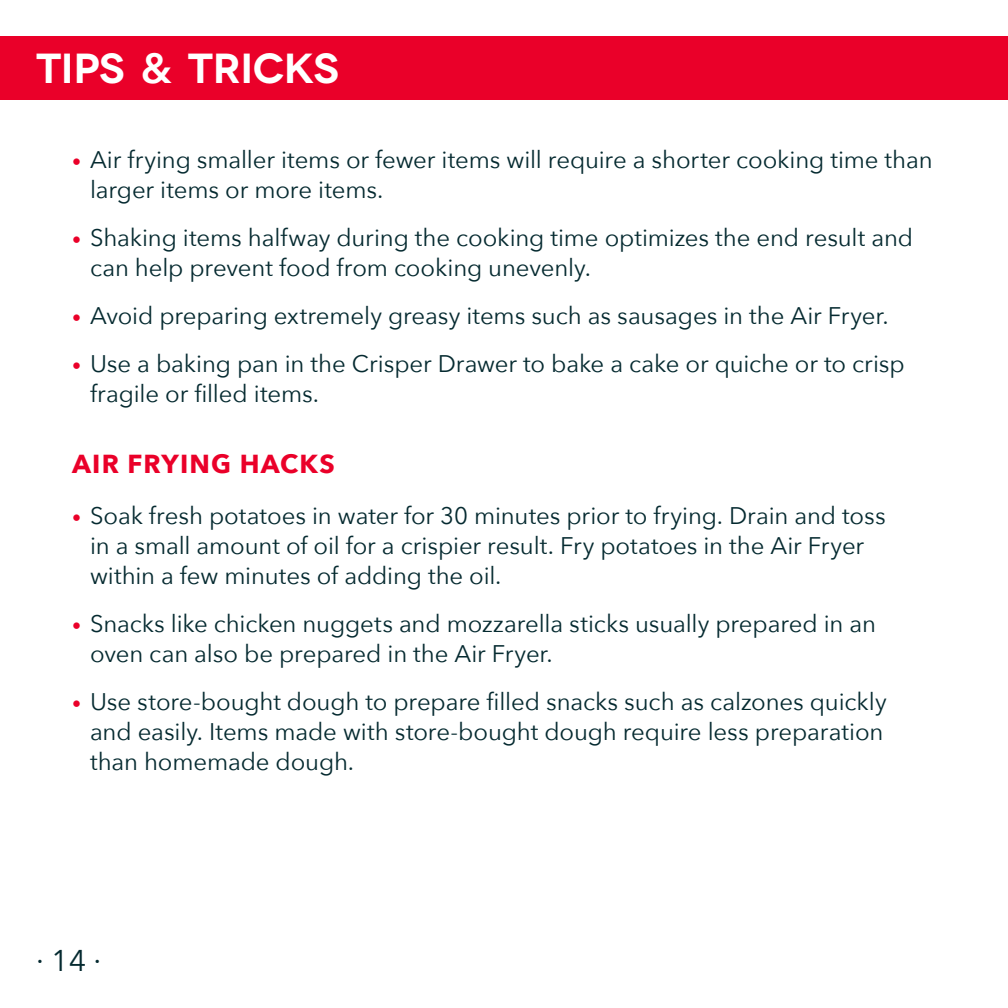
<style>
.page{position:relative;width:1008px;height:1008px;background:#fff}
.page>*{position:absolute;margin:0;border:0;box-sizing:border-box;transform-origin:0 0}
.t1{font:600 42px "Novecentowide";letter-spacing:-.01em;color:#fff}
.t2{font:30px "Avenir Next";color:#052a30}
.t3{font:700 26px "Avenir Next";letter-spacing:.045em;color:#ea0029}
.t4{font:24px/30px "Avenir Next";letter-spacing:-.005em;color:#052a30}
.s1{font-family:"Avenir Next"}
.s2{font-size:18px;color:#ea0029}
</style>
<div class="page">
<div style="left:0;top:36px;width:1008px;height:63px;background:#ea0029"></div>
<h1 class="t1" style="left:36px;top:42px;width:305px">TIPS <span class="s1">&amp;</span> TRICKS</h1>
<p class="t4" style="left:90px;top:144px;width:844px;text-indent:-18px"><span class="s2">•</span> Air frying smaller items or fewer items will require a shorter cooking time than larger items or more items.</p>
<p class="t4" style="left:90px;top:222px;width:825px;text-indent:-18px"><span class="s2">•</span> Shaking items halfway during the cooking time optimizes the end result and can help prevent food from cooking unevenly.</p>
<p class="t4" style="left:72px;top:300px;width:818px"><span class="s2">•</span> Avoid preparing extremely greasy items such as sausages in the Air Fryer.</p>
<p class="t4" style="left:90px;top:348px;width:816px;text-indent:-18px"><span class="s2">•</span> Use a baking pan in the Crisper Drawer to bake a cake or quiche or to crisp fragile or filled items.</p>
<p class="t3" style="left:72px;top:441px;width:264px">AIR FRYING HACKS</p>
<p class="t4" style="left:90px;top:500px;width:797px;text-indent:-18px"><span class="s2">•</span> Soak fresh potatoes in water for 30 minutes prior to frying. Drain and toss in a small amount of oil for a crispier result. Fry potatoes in the Air Fryer within a few minutes of adding the oil.</p>
<p class="t4" style="left:90px;top:608px;width:788px;text-indent:-18px"><span class="s2">•</span> Snacks like chicken nuggets and mozzarella sticks usually prepared in an oven can also be prepared in the Air Fryer.</p>
<p class="t4" style="left:90px;top:686px;width:798px;text-indent:-18px"><span class="s2">•</span> Use store-bought dough to prepare filled snacks such as calzones quickly and easily. Items made with store-bought dough require less preparation than homemade dough.</p>
<p class="t2" style="left:36px;top:935px;width:67px">∙ 14 ∙</p>
</div>
